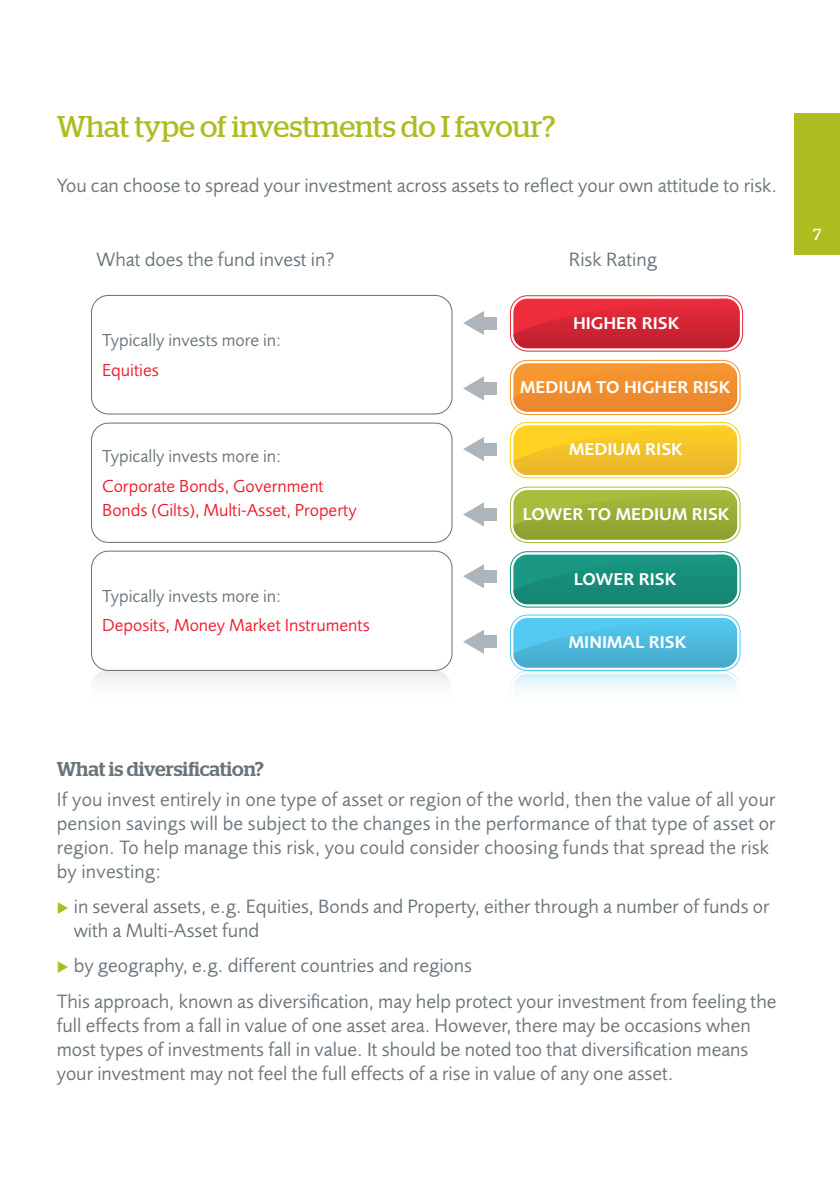
<style>
.page{position:relative;width:840px;height:1191px;background:#fff}
.page>*{position:absolute;margin:0;border:0;box-sizing:border-box;transform-origin:0 0}
.t1{font:30px "Stag";letter-spacing:-.005em;color:#aebc21}
.t2{font:20px/24px "Pru Sans";color:#6a747b}
.t3{font:500 20px "Stag";letter-spacing:-.005em;color:#6a747b}
.t4{font:18px/24px "Pru Sans";color:#ee1b2c}
.t5{font:18px "Pru Sans";color:#6a747b}
.t6{font:600 17.6px "Pru Sans";color:#fff}
.t7{font:16px "Stag";color:#fff}
</style>
<div class="page">
<div style="left:794px;top:113px;width:45px;height:142px;background:#aebc21"></div>
<svg style="left:510px;top:296px;width:232px;height:55px"></svg>
<div style="left:509px;top:295px;width:233px;height:57px;border:1px solid #ee2c3c;border-radius:17px"></div>
<div style="left:91px;top:295px;width:361px;height:119px;border:1px solid #6a747b;border-radius:17px"></div>
<div style="left:92px;top:670px;width:358px;height:12px;background:#f0f0f1"></div>
<svg style="left:513px;top:299px;width:226px;height:49px;background:#d62636"></svg>
<div style="left:91px;top:550px;width:361px;height:121px;border:1px solid #6a747b;border-radius:17px"></div>
<div style="left:91px;top:422px;width:361px;height:121px;border:1px solid #6a747b;border-radius:17px"></div>
<svg style="left:510px;top:360px;width:229px;height:54px"></svg>
<div style="left:509px;top:360px;width:231px;height:55px;border:1px solid #f79730;border-radius:17px"></div>
<div style="left:513px;top:363px;width:223px;height:48px;background:#f18e2f;border-radius:14px"></div>
<svg style="left:510px;top:422px;width:229px;height:56px"></svg>
<div style="left:509px;top:422px;width:231px;height:56px;border:1px solid #fed123;border-radius:17px"></div>
<div style="left:513px;top:425px;width:223px;height:50px;background:linear-gradient(to bottom,#ffd424,#e7b52b);border-radius:14px"></div>
<svg style="left:510px;top:487px;width:229px;height:55px"></svg>
<div style="left:509px;top:486px;width:231px;height:57px;border:1px solid #a9bd3d;border-radius:17px"></div>
<div style="left:513px;top:490px;width:223px;height:49px;background:linear-gradient(to bottom,#abc03e,#8b9e31);border-radius:14px"></div>
<svg style="left:510px;top:551px;width:229px;height:56px"></svg>
<div style="left:509px;top:551px;width:231px;height:56px;border:1px solid #1b9884;border-radius:17px"></div>
<div style="left:513px;top:554px;width:223px;height:50px;background:#168e7a;border-radius:14px"></div>
<svg style="left:510px;top:670px;width:230px;height:19px"></svg>
<svg style="left:510px;top:615px;width:229px;height:55px"></svg>
<div style="left:509px;top:614px;width:231px;height:57px;border:1px solid #54caf2;border-radius:17px"></div>
<svg style="left:513px;top:618px;width:223px;height:49px;background:#4ebbe0"></svg>
<svg style="left:463px;top:311px;width:20px;height:24px"></svg>
<div style="left:482px;top:317px;width:14px;height:12px;background:#adb4ba"></div>
<svg style="left:463px;top:377px;width:20px;height:23px"></svg>
<div style="left:482px;top:382px;width:14px;height:12px;background:#adb4ba"></div>
<svg style="left:463px;top:437px;width:20px;height:24px"></svg>
<div style="left:482px;top:443px;width:14px;height:12px;background:#adb4ba"></div>
<svg style="left:463px;top:503px;width:20px;height:23px"></svg>
<div style="left:482px;top:508px;width:14px;height:12px;background:#adb4ba"></div>
<svg style="left:463px;top:565px;width:20px;height:23px"></svg>
<div style="left:482px;top:570px;width:14px;height:12px;background:#adb4ba"></div>
<svg style="left:463px;top:630px;width:20px;height:23px"></svg>
<div style="left:482px;top:635px;width:14px;height:13px;background:#adb4ba"></div>
<h1 class="t1" style="left:57px;top:109px;width:500px">What type of investments do I favour?</h1>
<p class="t2" style="left:57px;top:173px;width:721px">You can choose to spread your investment across assets to reflect your own attitude to risk.</p>
<p class="t2" style="left:96px;top:247px;width:239px">What does the fund invest in?</p>
<p class="t5" style="left:102px;top:330px;width:180px">Typically invests more in:</p>
<p class="t4" style="left:102px;top:358px;width:58px">Equities</p>
<p class="t5" style="left:102px;top:445px;width:180px">Typically invests more in:</p>
<p class="t4" style="left:102px;top:473px;width:256px">Corporate Bonds, Government<br>Bonds (Gilts), Multi-Asset, Property</p>
<p class="t5" style="left:102px;top:585px;width:180px">Typically invests more in:</p>
<p class="t4" style="left:102px;top:613px;width:269px">Deposits, Money Market Instruments</p>
<p class="t2" style="left:568px;top:247px;width:89px">Risk Rating</p>
<p class="t6" style="left:572px;top:313px;width:108px">HIGHER RISK</p>
<p class="t6" style="left:520px;top:376px;width:212px">MEDIUM TO HIGHER RISK</p>
<p class="t6" style="left:568px;top:439px;width:115px">MEDIUM RISK</p>
<p class="t6" style="left:522px;top:504px;width:208px">LOWER TO MEDIUM RISK</p>
<p class="t6" style="left:573px;top:568px;width:104px">LOWER RISK</p>
<p class="t6" style="left:568px;top:632px;width:119px">MINIMAL RISK</p>
<p class="t7" style="left:812px;top:225px;width:10px">7</p>
<p class="t3" style="left:57px;top:757px;width:208px">What is diversification?</p>
<p class="t2" style="left:57px;top:787px;width:720px">If you invest entirely in one type of asset or region of the world, then the value of all your pension savings will be subject to the changes in the performance of that type of asset or region. To help manage this risk, you could consider choosing funds that spread the risk by investing:</p>
<p class="t2" style="left:74px;top:894px;width:697px">in several assets, e.g. Equities, Bonds and Property, either through a number of funds or with a Multi-Asset fund</p>
<p class="t2" style="left:57px;top:948px;width:720px;line-height:35.4px;text-indent:17px">by geography, e.g. different countries and regions<br>This approach, known as diversification, may help protect your investment from feeling the</p>
<p class="t2" style="left:57px;top:1013px;width:695px;text-align:justify">full effects from a fall in value of one asset area. However, there may be occasions when most types of investments fall in value. It should be noted too that diversification means your investment may not feel the full effects of a rise in value of any one asset.</p>
</div>
